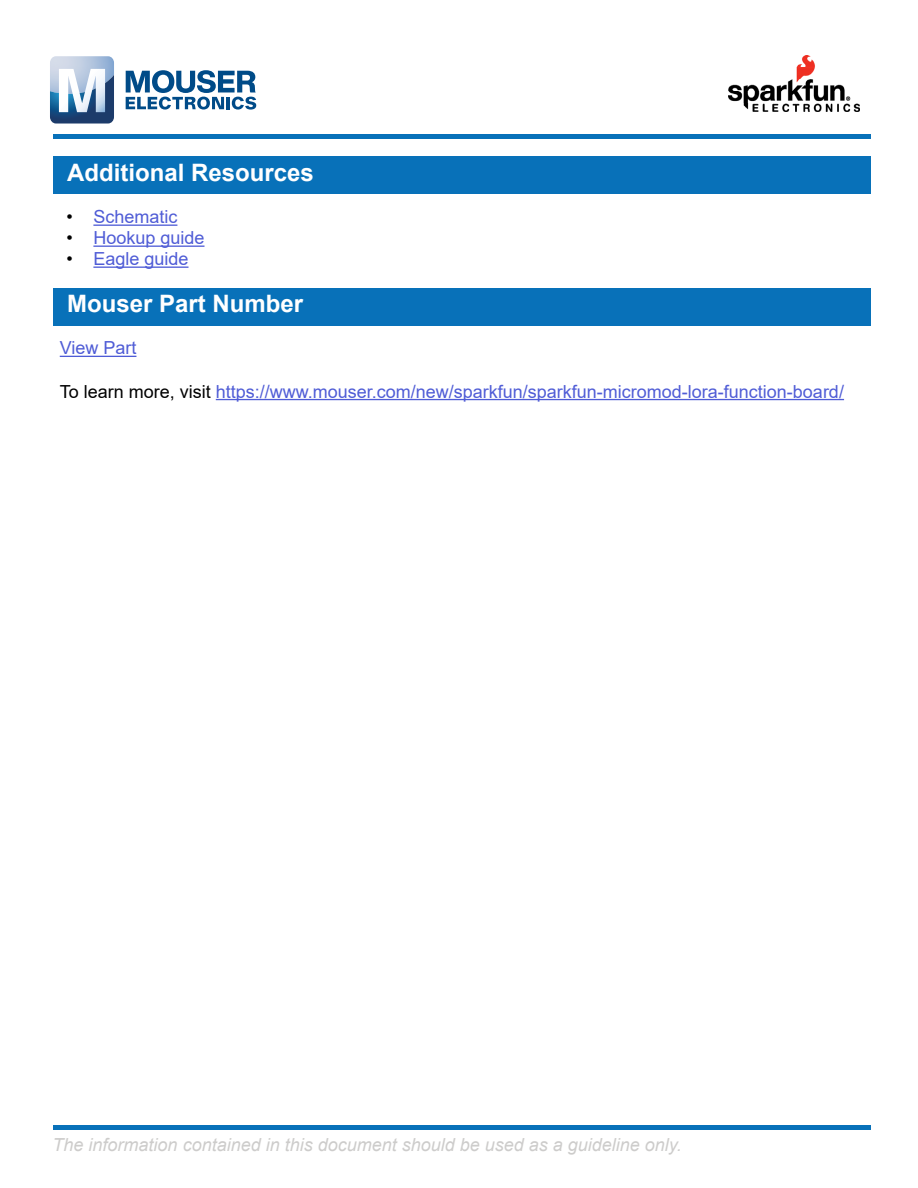
<style>
.page{position:relative;width:918px;height:1188px;background:#fff}
.page>*{position:absolute;margin:0;border:0;box-sizing:border-box;transform-origin:0 0}
.t1{font:700 24px "Arial";color:#fff}
.t2{font:18px "Arial";color:#4f5cd6}
.t3{font:italic 18px "Arial";color:#cdcccb}
.s1{color:#000}
.s2{color:#000101}
</style>
<div class="page">
<svg style="left:50px;top:56px;width:64px;height:68px"></svg>
<svg style="left:126px;top:70px;width:130px;height:40px"></svg>
<hr style="left:53px;top:135px;width:818px;height:4px;background:#0871b9">
<hr style="left:53px;top:1126px;width:818px;height:4px;background:#0871b9">
<img style="left:729px;top:55px;width:131px;height:57px">
<div style="left:53px;top:157px;width:818px;height:37px;background:#0871b9"></div>
<div style="left:53px;top:288px;width:818px;height:38px;background:#0871b9"></div>
<hr style="left:60px;top:356px;width:76px;height:1px;background:#4f5cd6">
<hr style="left:216px;top:399px;width:628px;height:1px;background:#4f5cd6">
<hr style="left:93px;top:225px;width:84px;height:1px;background:#4f5cd6">
<hr style="left:93px;top:246px;width:112px;height:1px;background:#4f5cd6">
<hr style="left:93px;top:267px;width:95px;height:1px;background:#4f5cd6">
<h1 class="t1" style="left:67px;top:155px;width:248px">Additional Resources</h1>
<p class="t2" style="left:66px;top:205px;width:113px"><span class="s1">•</span> Schematic</p>
<p class="t2" style="left:66px;top:226px;width:140px"><span class="s1">•</span> Hookup guide</p>
<p class="t2" style="left:66px;top:247px;width:124px"><span class="s1">•</span> Eagle guide</p>
<h1 class="t1" style="left:67px;top:287px;width:238px">Mouser Part Number</h1>
<p class="t2" style="left:60px;top:336px;width:78px">View Part</p>
<p class="t2" style="left:60px;top:379px;width:786px"><span class="s2">To learn more, visit</span> https://www.mouser.com/new/sparkfun/sparkfun-micromod-lora-function-board/</p>
<p class="t3" style="left:53px;top:1133px;width:631px">The information contained in this document should be used as a guideline only.</p>
</div>
